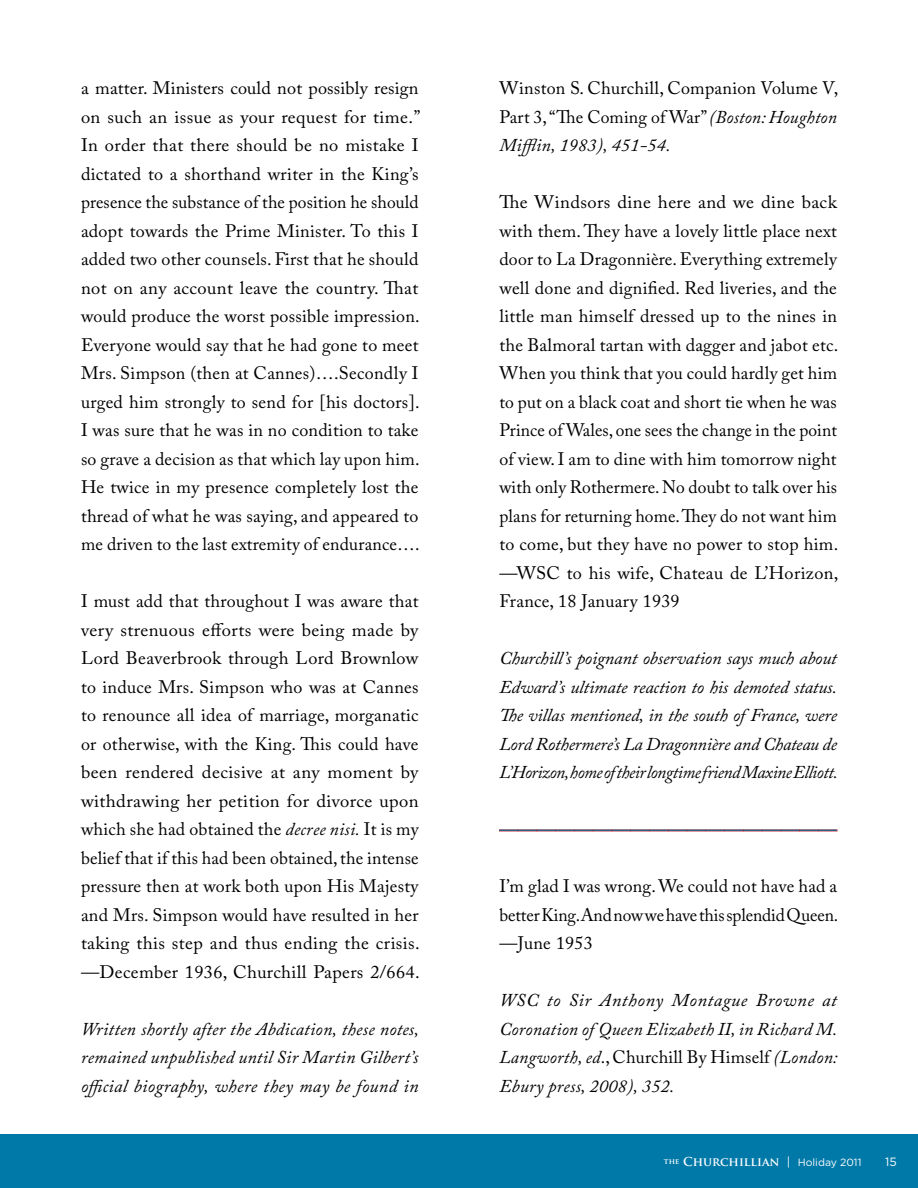
<style>
.page{position:relative;width:918px;height:1188px;background:#fff}
.page>*{position:absolute;margin:0;border:0;box-sizing:border-box;transform-origin:0 0}
.t1{font:18px/28.5px "Adobe Caslon Pro";letter-spacing:.015em;color:#000;text-align:justify}
.t2{font:italic 18px/28.5px "Adobe Caslon Pro";letter-spacing:.01em;color:#000;text-align:justify}
.t3{font:18px "Adobe Caslon Pro";color:#0079a8}
.t4{font:700 12px "Trajan Pro";color:#fff}
.t5{font:12px "Gotham";color:#fff}
.s1{font-style:italic}
.s2{font-style:normal}
.s3{font-family:"Gotham";font-weight:400}
.s4{font-family:"Gotham";font-weight:400;font-size:10.5px}
</style>
<div class="page">
<svg style="left:500px;top:830px;width:337px;height:1px"></svg>
<div style="left:0;top:1134px;width:918px;height:54px;background:#0079a8"></div>
<p class="t1" style="left:81px;top:74px;width:341px">a matter. Ministers could not possibly resign on such an issue as your request for time.” In order that there should be no mistake I dictated to a shorthand writer in the King’s presence the substance of the position he should adopt towards the Prime Minister. To this I added two other counsels. First that he should not on any account leave the country. That would produce the worst possible impression.<br>Everyone would say that he had gone to meet Mrs. Simpson (then at Cannes)….Secondly I urged him strongly to send for [his doctors].<br>I was sure that he was in no condition to take so grave a decision as that which lay upon him.<br>He twice in my presence completely lost the thread of what he was saying, and appeared to me driven to the last extremity of endurance….</p>
<p class="t1" style="left:81px;top:587px;width:340px">I must add that throughout I was aware that very strenuous efforts were being made by Lord Beaverbrook through Lord Brownlow to induce Mrs. Simpson who was at Cannes to renounce all idea of marriage, morganatic or otherwise, with the King. This could have been rendered decisive at any moment by withdrawing her petition for divorce upon which she had obtained the <span class="s1">decree nisi.</span> It is my belief that if this had been obtained, the intense pressure then at work both upon His Majesty and Mrs. Simpson would have resulted in her taking this step and thus ending the crisis. —December 1936, Churchill Papers 2/664.</p>
<p class="t2" style="left:81px;top:1014px;width:340px">Written shortly after the Abdication, these notes, remained unpublished until Sir Martin Gilbert’s official biography, where they may be found in</p>
<p class="t1" style="left:500px;top:74px;width:340px">Winston S. Churchill, Companion Volume V, Part 3, “The Coming of War” <span class="s1">(Boston: Houghton Mifflin, 1983), 451-54.</span></p>
<p class="t1" style="left:500px;top:188px;width:340px">The Windsors dine here and we dine back with them. They have a lovely little place next door to La Dragonnière. Everything extremely well done and dignified. Red liveries, and the little man himself dressed up to the nines in the Balmoral tartan with dagger and jabot etc.<br>When you think that you could hardly get him to put on a black coat and short tie when he was Prince of Wales, one sees the change in the point of view. I am to dine with him tomorrow night with only Rothermere. No doubt to talk over his plans for returning home. They do not want him to come, but they have no power to stop him. —WSC to his wife, Chateau de L’Horizon, France, 18 January 1939</p>
<p class="t2" style="left:500px;top:644px;width:340px">Churchill’s poignant observation says much about Edward’s ultimate reaction to his demoted status.<br>The villas mentioned, in the south of France, were Lord Rothermere’s La Dragonnière and Chateau de L’Horizon, home of their longtime friend Maxine Elliott.</p>
<p class="t3" style="left:500px;top:818px;width:339px">——————————————————</p>
<p class="t1" style="left:500px;top:872px;width:340px">I’m glad I was wrong. We could not have had a better King. And now we have this splendid Queen. —June 1953</p>
<p class="t2" style="left:500px;top:986px;width:340px">WSC to Sir Anthony Montague Browne at Coronation of Queen Elizabeth II, in Richard M.<br>Langworth, ed<span class="s2">., Churchill By Himself</span> (London:<br>Ebury press, 2008), 352.</p>
<p class="t4" style="left:664px;top:1154px;width:199px"><sup>THE</sup> CHURCHILLIAN <span class="s3">|</span> <span class="s4">Holiday 2011</span></p>
<p class="t5" style="left:885px;top:1154px;width:13px">15</p>
</div>
